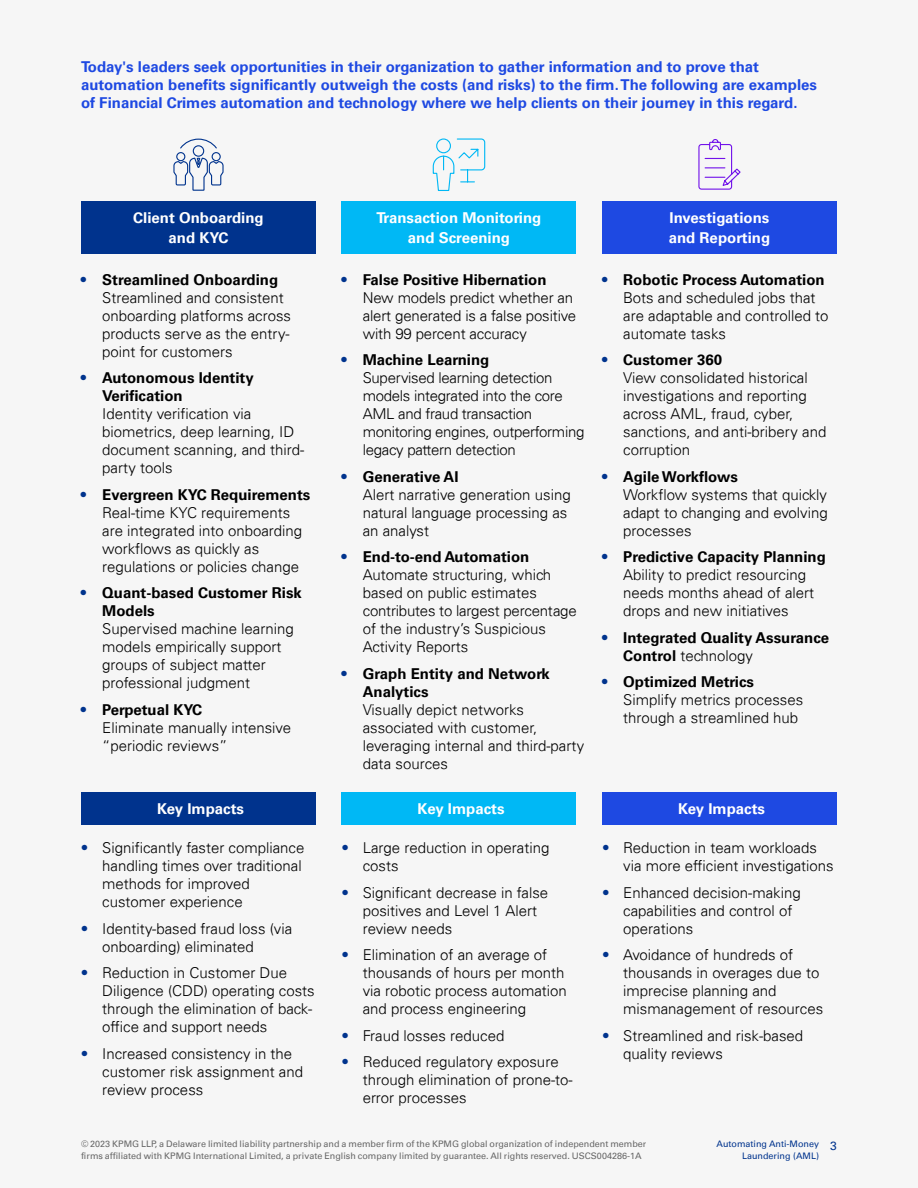
<style>
.page{position:relative;width:918px;height:1188px;background:#f6f6f6}
.page>*{position:absolute;margin:0;border:0;box-sizing:border-box;transform-origin:0 0}
.t1{font:300 15px/18px "Univers 45";color:#000}
.t2{font:700 15px/18px "Univers 65";color:#000}
.t3{font:700 15px/18px "Univers 65";color:#1e49e2}
.t4{font:300 15px/18px "Univers 45";letter-spacing:-.02em;color:#000}
.t5{font:700 15px/19.5px "Univers 65";color:#fff;text-align:center}
.t6{font:12px "Univers 55 Roman";color:#00338d}
.t7{font:9px/12px "Univers 55 Roman";color:#666}
.t8{font:9px/12px "Univers 55 Roman";color:#00338d;text-align:right}
.s1{color:#00338d}
.s2{font-family:"Univers 65";font-weight:700}
</style>
<div class="page">
<div style="left:81px;top:201px;width:235px;height:53px;background:#00338d"></div>
<div style="left:81px;top:792px;width:235px;height:33px;background:#00338d"></div>
<div style="left:342px;top:201px;width:234px;height:53px;background:#00b8f5"></div>
<div style="left:342px;top:792px;width:234px;height:33px;background:#00b8f5"></div>
<div style="left:602px;top:201px;width:235px;height:53px;background:#1e49e2"></div>
<div style="left:602px;top:792px;width:235px;height:33px;background:#1e49e2"></div>
<svg style="left:432px;top:138px;width:54px;height:53px"></svg>
<svg style="left:173px;top:138px;width:51px;height:53px"></svg>
<svg style="left:698px;top:139px;width:43px;height:51px"></svg>
<p class="t3" style="left:81px;top:58px;width:738px">Today's leaders seek opportunities in their organization to gather information and to prove that automation benefits significantly outweigh the costs (and risks) to the firm. The following are examples of Financial Crimes automation and technology where we help clients on their journey in this regard.</p>
<p class="t5" style="left:133px;top:209px;width:132px">Client Onboarding and KYC</p>
<p class="t2" style="left:81px;top:271px;width:199px"><span class="s1">•</span> Streamlined Onboarding</p>
<p class="t1" style="left:102px;top:288px;width:190px">Streamlined and consistent onboarding platforms across products serve as the entry&shy;point for customers</p>
<p class="t2" style="left:102px;top:369px;width:153px;text-indent:-21px"><span class="s1">•</span> Autonomous Identity<br>Verification</p>
<p class="t1" style="left:102px;top:405px;width:204px">Identity verification via biometrics, deep learning, ID document scanning, and third&shy;party tools</p>
<p class="t2" style="left:81px;top:486px;width:231px"><span class="s1">•</span> Evergreen KYC Requirements</p>
<p class="t1" style="left:102px;top:503px;width:202px">Real-time KYC requirements are integrated into onboarding workflows as quickly as regulations or policies change</p>
<p class="t2" style="left:102px;top:584px;width:201px;text-indent:-21px"><span class="s1">•</span> Quant-based Customer Risk<br>Models</p>
<p class="t1" style="left:102px;top:620px;width:193px">Supervised machine learning models empirically support groups of subject matter professional judgment</p>
<p class="t2" style="left:81px;top:701px;width:123px"><span class="s1">•</span> Perpetual KYC</p>
<p class="t1" style="left:102px;top:718px;width:190px">Eliminate manually intensive “periodic reviews”</p>
<p class="t5" style="left:157px;top:799px;width:88px">Key Impacts</p>
<p class="t1" style="left:102px;top:839px;width:204px;text-indent:-21px"><span class="s1">•</span> Significantly faster compliance handling times over traditional methods for improved customer experience</p>
<p class="t1" style="left:102px;top:919px;width:192px;text-indent:-21px"><span class="s1">•</span> Identity-based fraud loss (via onboarding) eliminated</p>
<p class="t1" style="left:102px;top:964px;width:214px;text-indent:-21px"><span class="s1">•</span> Reduction in Customer Due<br>Diligence (CDD) operating costs through the elimination of back&shy;office and support needs</p>
<p class="t1" style="left:102px;top:1044px;width:202px;text-indent:-21px"><span class="s1">•</span> Increased consistency in the customer risk assignment and review process</p>
<p class="t5" style="left:377px;top:209px;width:166px">Transaction Monitoring and Screening</p>
<p class="t2" style="left:342px;top:271px;width:207px"><span class="s1">•</span> False Positive Hibernation</p>
<p class="t1" style="left:363px;top:288px;width:215px">New models predict whether an alert generated is a false positive with 99 percent accuracy</p>
<p class="t2" style="left:342px;top:351px;width:149px"><span class="s1">•</span> Machine Learning</p>
<p class="t4" style="left:363px;top:369px;width:223px">Supervised learning detection models integrated into the core<br>AML and fraud transaction monitoring engines, outperforming legacy pattern detection</p>
<p class="t2" style="left:342px;top:468px;width:119px"><span class="s1">•</span> Generative AI</p>
<p class="t1" style="left:363px;top:485px;width:209px">Alert narrative generation using natural language processing as an analyst</p>
<p class="t2" style="left:342px;top:548px;width:189px"><span class="s1">•</span> End-to-end Automation</p>
<p class="t1" style="left:363px;top:566px;width:215px">Automate structuring, which based on public estimates contributes to largest percentage of the industry’s Suspicious<br>Activity Reports</p>
<p class="t2" style="left:363px;top:665px;width:189px;text-indent:-21px"><span class="s1">•</span> Graph Entity and Network<br>Analytics</p>
<p class="t1" style="left:363px;top:700px;width:223px">Visually depict networks associated with customer, leveraging internal and third-party data sources</p>
<p class="t5" style="left:418px;top:799px;width:88px">Key Impacts</p>
<p class="t1" style="left:363px;top:839px;width:188px;text-indent:-21px"><span class="s1">•</span> Large reduction in operating costs</p>
<p class="t1" style="left:363px;top:883px;width:187px;text-indent:-21px"><span class="s1">•</span> Significant decrease in false positives and Level 1 Alert review needs</p>
<p class="t1" style="left:363px;top:946px;width:206px;text-indent:-21px"><span class="s1">•</span> Elimination of an average of thousands of hours per month via robotic process automation and process engineering</p>
<p class="t1" style="left:342px;top:1026px;width:164px"><span class="s1">•</span> Fraud losses reduced</p>
<p class="t1" style="left:363px;top:1053px;width:212px;text-indent:-21px"><span class="s1">•</span> Reduced regulatory exposure through elimination of prone-to&shy;error processes</p>
<p class="t5" style="left:669px;top:209px;width:103px;text-align:left">Investigations and Reporting</p>
<p class="t2" style="left:602px;top:271px;width:224px"><span class="s1">•</span> Robotic Process Automation</p>
<p class="t1" style="left:623px;top:288px;width:207px">Bots and scheduled jobs that are adaptable and controlled to automate tasks</p>
<p class="t2" style="left:602px;top:351px;width:122px"><span class="s1">•</span> Customer 360</p>
<p class="t1" style="left:623px;top:369px;width:205px">View consolidated historical investigations and reporting across AML, fraud, cyber, sanctions, and anti-bribery and corruption</p>
<p class="t2" style="left:602px;top:468px;width:137px"><span class="s1">•</span> Agile Workflows</p>
<p class="t1" style="left:623px;top:485px;width:206px;text-align:justify">Workflow systems that quickly adapt to changing and evolving processes</p>
<p class="t2" style="left:602px;top:548px;width:225px"><span class="s1">•</span> Predictive Capacity Planning</p>
<p class="t1" style="left:623px;top:566px;width:192px">Ability to predict resourcing needs months ahead of alert drops and new initiatives</p>
<p class="t2" style="left:602px;top:629px;width:229px"><span class="s1">•</span> Integrated Quality Assurance</p>
<p class="t1" style="left:623px;top:646px;width:131px"><span class="s2">Control</span> technology</p>
<p class="t2" style="left:602px;top:673px;width:154px"><span class="s1">•</span> Optimized Metrics</p>
<p class="t1" style="left:623px;top:691px;width:182px">Simplify metrics processes through a streamlined hub</p>
<p class="t5" style="left:678px;top:799px;width:88px">Key Impacts</p>
<p class="t1" style="left:623px;top:839px;width:212px;text-indent:-21px"><span class="s1">•</span> Reduction in team workloads via more efficient investigations</p>
<p class="t1" style="left:623px;top:883px;width:179px;text-indent:-21px"><span class="s1">•</span> Enhanced decision-making capabilities and control of operations</p>
<p class="t1" style="left:623px;top:946px;width:202px;text-indent:-21px"><span class="s1">•</span> Avoidance of hundreds of thousands in overages due to imprecise planning and mismanagement of resources</p>
<p class="t1" style="left:623px;top:1026px;width:182px;text-indent:-21px"><span class="s1">•</span> Streamlined and risk-based quality reviews</p>
<p class="t7" style="left:81px;top:1138px;width:567px">© 2023 KPMG LLP, a Delaware limited liability partnership and a member firm of the KPMG global organization of independent member firms affiliated with KPMG International Limited, a private English company limited by guarantee. All rights reserved. USCS004286-1A</p>
<p class="t8" style="left:717px;top:1138px;width:104px">Automating Anti-Money<br>Laundering (AML)</p>
<p class="t6" style="left:830px;top:1138px;width:8px">3</p>
</div>
